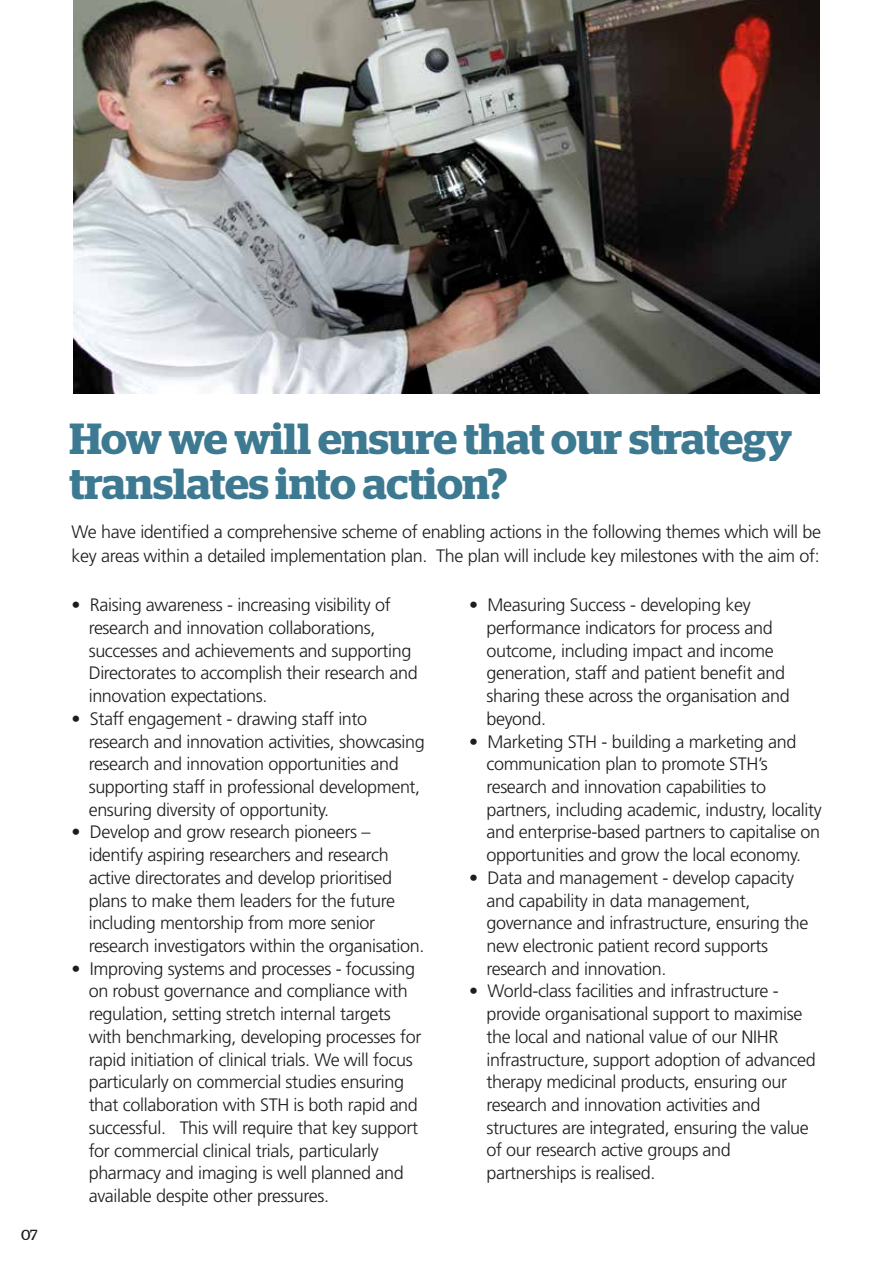
<style>
.page{position:relative;width:893px;height:1263px;background:#fff}
.page>*{position:absolute;margin:0;border:0;box-sizing:border-box;transform-origin:0 0}
.t1{font:600 43.5px/45px "Stag";color:#3d7a92}
.t2{font:300 18px/22.6px "Frutiger LT Std";letter-spacing:-.02em;color:#1d1d1b}
.t3{font:14.55px "Stag";color:#1d1d1b}
</style>
<div class="page">
<hr style="left:892px;top:445px;width:1px;height:818px;background:#77235e">
<img style="left:73px;top:0;width:747px;height:394px">
<p class="t3" style="left:21px;top:1226px;width:18px">07</p>
<h1 class="t1" style="left:69px;top:416px;width:724px">How we will ensure that our strategy translates into action?</h1>
<p class="t2" style="left:72px;top:520px;width:751px;line-height:24.2px">We have identified a comprehensive scheme of enabling actions in the following themes which will be key areas within a detailed implementation plan. The plan will include key milestones with the aim of:</p>
<p class="t2" style="left:89px;top:594px;width:331px;text-indent:-17px">• Raising awareness - increasing visibility of research and innovation collaborations, successes and achievements and supporting Directorates to accomplish their research and innovation expectations.</p>
<p class="t2" style="left:89px;top:707px;width:338px;text-indent:-17px">• Staff engagement - drawing staff into research and innovation activities, showcasing research and innovation opportunities and supporting staff in professional development, ensuring diversity of opportunity.</p>
<p class="t2" style="left:89px;top:821px;width:337px;text-indent:-17px">• Develop and grow research pioneers – identify aspiring researchers and research active directorates and develop prioritised plans to make them leaders for the future including mentorship from more senior research investigators within the organisation.</p>
<p class="t2" style="left:89px;top:957px;width:334px;text-indent:-17px">• Improving systems and processes - focussing on robust governance and compliance with regulation, setting stretch internal targets with benchmarking, developing processes for rapid initiation of clinical trials. We will focus particularly on commercial studies ensuring that collaboration with STH is both rapid and successful. This will require that key support for commercial clinical trials, particularly pharmacy and imaging is well planned and available despite other pressures.</p>
<p class="t2" style="left:486px;top:594px;width:305px;text-indent:-17px">• Measuring Success - developing key performance indicators for process and outcome, including impact and income generation, staff and patient benefit and sharing these across the organisation and beyond.</p>
<p class="t2" style="left:486px;top:730px;width:337px;text-indent:-17px">• Marketing STH - building a marketing and communication plan to promote STH’s research and innovation capabilities to partners, including academic, industry, locality and enterprise-based partners to capitalise on opportunities and grow the local economy.</p>
<p class="t2" style="left:486px;top:866px;width:323px;text-indent:-17px">• Data and management - develop capacity and capability in data management, governance and infrastructure, ensuring the new electronic patient record supports research and innovation.</p>
<p class="t2" style="left:486px;top:980px;width:331px;text-indent:-17px">• World-class facilities and infrastructure - provide organisational support to maximise the local and national value of our NIHR infrastructure, support adoption of advanced therapy medicinal products, ensuring our research and innovation activities and structures are integrated, ensuring the value of our research active groups and partnerships is realised.</p>
</div>
